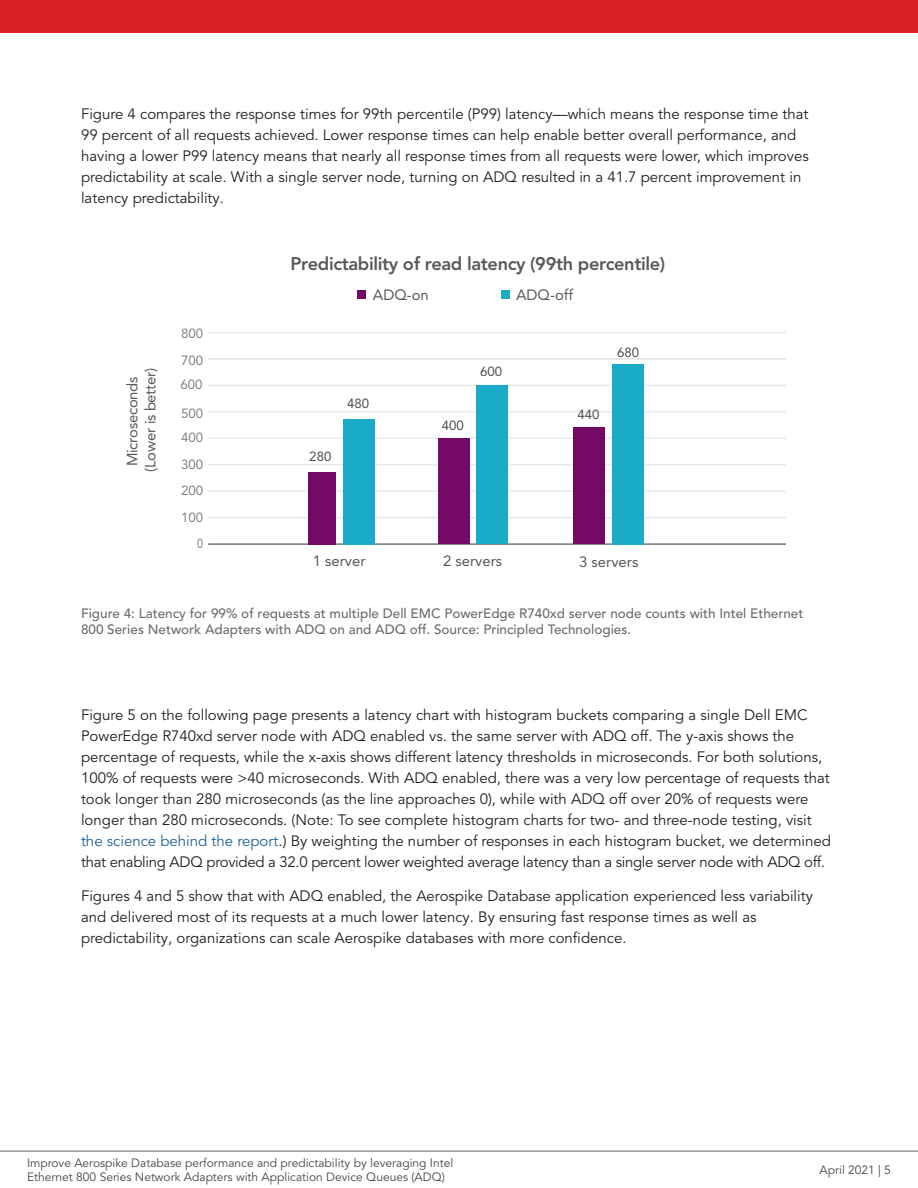
<style>
.page{position:relative;width:918px;height:1188px;background:#fff}
.page>*{position:absolute;margin:0;border:0;box-sizing:border-box;transform-origin:0 0}
.t1{font:800 18.15px "Avenir LT Pro";letter-spacing:-.02em;color:#595959}
.t2{font:15px/21px "Avenir LT Pro";color:#231f20}
.t3{font:14.85px "Avenir LT Pro";color:#595959}
.t4{font:14.85px/17.9px "Avenir LT Pro";letter-spacing:-.02em;color:#595959;text-align:center}
.Figure_Caption{font:500 13.5px/16.2px "Avenir LT Pro";color:#6c6d70}
.t5{font:13.2px "Avenir LT Pro";color:#808080}
.t6{font:13.2px "Avenir LT Pro";color:#4d4d4d}
.t7{font:13.2px "Avenir LT Pro";color:#808080;scale:.81 1}
.t8{font:12px/14.4px "Avenir LT Pro";color:#454647}
.s1{color:#1f6296}
</style>
<div class="page">
<hr style="left:208px;top:411px;width:578px;height:1px;background:#e6e6e6">
<hr style="left:208px;top:438px;width:578px;height:1px;background:#e6e6e6">
<hr style="left:208px;top:464px;width:578px;height:1px;background:#e6e6e6">
<hr style="left:208px;top:491px;width:578px;height:1px;background:#e6e6e6">
<hr style="left:208px;top:517px;width:578px;height:1px;background:#e6e6e6">
<hr style="left:208px;top:385px;width:578px;height:1px;background:#e6e6e6">
<hr style="left:208px;top:332px;width:578px;height:1px;background:#e6e6e6">
<hr style="left:208px;top:358px;width:578px;height:1px;background:#e6e6e6">
<hr style="left:208px;top:543px;width:578px;height:2px;background:#808080">
<div style="left:439px;top:438px;width:31px;height:106px;background:#750a66"></div>
<div style="left:476px;top:385px;width:31px;height:159px;background:#1aabc8"></div>
<div style="left:574px;top:428px;width:31px;height:116px;background:#750a66"></div>
<div style="left:613px;top:364px;width:31px;height:180px;background:#1aabc8"></div>
<div style="left:308px;top:472px;width:28px;height:73px;background:#750a66"></div>
<div style="left:343px;top:419px;width:32px;height:126px;background:#1aabc8"></div>
<div style="left:357px;top:290px;width:9px;height:8px;background:#750a66"></div>
<div style="left:501px;top:290px;width:9px;height:8px;background:#1aabc8"></div>
<hr style="left:0;top:1151px;width:918px;height:1px;background:#616164">
<div style="left:0;top:0;width:918px;height:32px;background:#da2128"></div>
<p class="t2" style="left:81px;top:104px;width:729px">Figure 4 compares the response times for 99th percentile (P99) latency—which means the response time that 99 percent of all requests achieved. Lower response times can help enable better overall performance, and having a lower P99 latency means that nearly all response times from all requests were lower, which improves predictability at scale. With a single server node, turning on ADQ resulted in a 41.7 percent improvement in latency predictability.</p>
<p class="t1" style="left:290px;top:253px;width:376px">Predictability of read latency (99th percentile)</p>
<p class="t4" style="left:123px;top:472px;width:105px;rotate:-90deg">Microseconds (Lower is better)</p>
<p class="t5" style="left:181px;top:325px;width:24px">800</p>
<p class="t5" style="left:181px;top:352px;width:24px">700</p>
<p class="t5" style="left:180px;top:377px;width:24px">600</p>
<p class="t5" style="left:181px;top:405px;width:24px">500</p>
<p class="t5" style="left:181px;top:430px;width:24px">400</p>
<p class="t5" style="left:181px;top:456px;width:24px">300</p>
<p class="t5" style="left:181px;top:483px;width:24px">200</p>
<p class="t5" style="left:181px;top:509px;width:24px">100</p>
<p class="t7" style="left:197px;top:536px;width:9px">0</p>
<p class="t3" style="left:373px;top:286px;width:58px">ADQ-on</p>
<p class="t3" style="left:516px;top:286px;width:59px">ADQ-off</p>
<p class="t6" style="left:347px;top:395px;width:24px">480</p>
<p class="t6" style="left:309px;top:449px;width:24px">280</p>
<p class="t6" style="left:480px;top:364px;width:24px">600</p>
<p class="t6" style="left:442px;top:417px;width:24px">400</p>
<p class="t6" style="left:617px;top:345px;width:24px">680</p>
<p class="t6" style="left:577px;top:406px;width:24px">440</p>
<p class="t3" style="left:313px;top:552px;width:54px">1 server</p>
<p class="t3" style="left:443px;top:552px;width:61px">2 servers</p>
<p class="t3" style="left:579px;top:552px;width:61px">3 servers</p>
<p class="Figure_Caption" style="left:81px;top:605px;width:724px">Figure 4: Latency for 99% of requests at multiple Dell EMC PowerEdge R740xd server node counts with Intel Ethernet<br>800 Series Network Adapters with ADQ on and ADQ off. Source: Principled Technologies.</p>
<p class="t2" style="left:81px;top:704px;width:752px">Figure 5 on the following page presents a latency chart with histogram buckets comparing a single Dell EMC PowerEdge R740xd server node with ADQ enabled vs. the same server with ADQ off. The y-axis shows the percentage of requests, while the x-axis shows different latency thresholds in microseconds. For both solutions, 100% of requests were &gt;40 microseconds. With ADQ enabled, there was a very low percentage of requests that took longer than 280 microseconds (as the line approaches 0), while with ADQ off over 20% of requests were longer than 280 microseconds. (Note: To see complete histogram charts for two- and three-node testing, visit <span class="s1">the science behind the report</span>.) By weighting the number of responses in each histogram bucket, we determined that enabling ADQ provided a 32.0 percent lower weighted average latency than a single server node with ADQ off.</p>
<p class="t2" style="left:81px;top:886px;width:734px">Figures 4 and 5 show that with ADQ enabled, the Aerospike Database application experienced less variability and delivered most of its requests at a much lower latency. By ensuring fast response times as well as predictability, organizations can scale Aerospike databases with more confidence.</p>
<p class="t8" style="left:27px;top:1156px;width:428px">Improve Aerospike Database performance and predictability by leveraging Intel<br>Ethernet 800 Series Network Adapters with Application Device Queues (ADQ)</p>
<p class="t8" style="left:820px;top:1163px;width:73px">April 2021 | 5</p>
</div>
